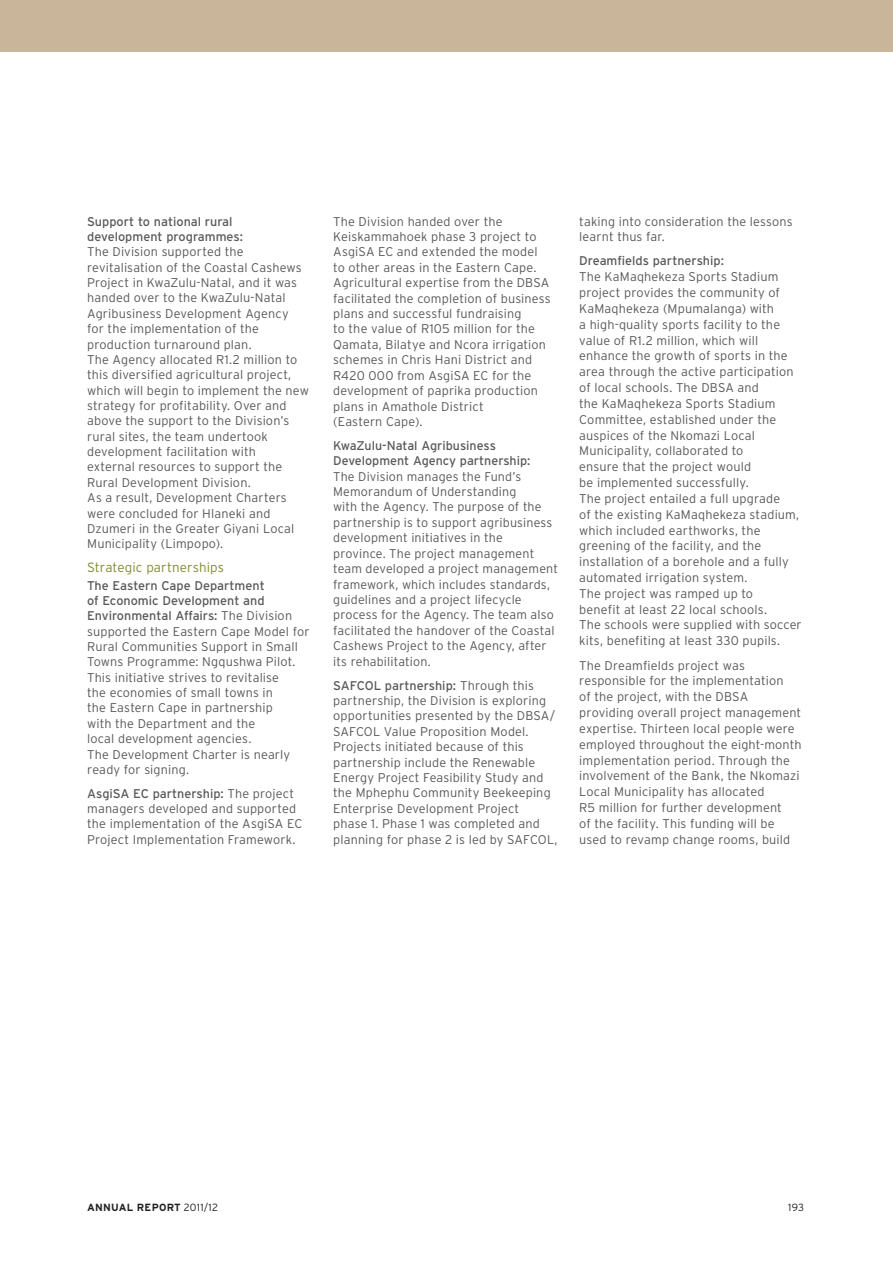
<style>
.page{position:relative;width:893px;height:1263px;background:#fff}
.page>*{position:absolute;margin:0;border:0;box-sizing:border-box;transform-origin:0 0}
.t1{font:300 13.35px "Interstate";letter-spacing:.01em;color:#828934}
.t2{font:300 12.6px/15.5px "Interstate";letter-spacing:.01em;color:#58595b}
.t3{font:12.6px/15.3px "Interstate";color:#58595b}
.t4{font:700 10.35px "Interstate";letter-spacing:.025em;color:#231f20}
.t5{font:300 10.35px "Interstate";color:#231f20}
.s1{font-weight:400}
.s2{font-weight:300}
</style>
<div class="page">
<div style="left:0;top:1px;width:893px;height:51px;background:#c8b59a"></div>
<p class="t3" style="left:87px;top:215px;width:157px">Support to national rural development programmes:</p>
<p class="t2" style="left:87px;top:245px;width:223px">The Division supported the revitalisation of the Coastal Cashews Project in KwaZulu-Natal, and it was handed over to the KwaZulu-Natal Agribusiness Development Agency<br>for the implementation of the production turnaround plan.<br>The Agency allocated R1.2 million to this diversified agricultural project, which will begin to implement the new strategy for profitability. Over and above the support to the Division’s rural sites, the team undertook development facilitation with<br>external resources to support the Rural Development Division.<br>As a result, Development Charters were concluded for Hlaneki and Dzumeri in the Greater Giyani Local Municipality (Limpopo).</p>
<p class="t1" style="left:87px;top:562px;width:138px">Strategic partnerships</p>
<p class="t2" style="left:87px;top:578px;width:224px"><span class="s1">The Eastern Cape Department<br>of Economic Development and<br>Environmental Affairs:</span> The Division supported the Eastern Cape Model for<br>Rural Communities Support in Small<br>Towns Programme: Ngqushwa Pilot.<br>This initiative strives to revitalise<br>the economies of small towns in<br>the Eastern Cape in partnership<br>with the Department and the<br>local development agencies.<br>The Development Charter is nearly ready for signing.</p>
<p class="t2" style="left:87px;top:787px;width:217px"><span class="s1">AsgiSA EC partnership:</span> The project managers developed and supported the implementation of the AsgiSA EC Project Implementation Framework.</p>
<p class="t2" style="left:333px;top:214px;width:219px">The Division handed over the<br>Keiskammahoek phase 3 project to<br>AsgiSA EC and extended the model to other areas in the Eastern Cape.<br>Agricultural expertise from the DBSA facilitated the completion of business plans and successful fundraising<br>to the value of R105 million for the<br>Qamata, Bilatye and Ncora irrigation schemes in Chris Hani District and<br>R420 000 from AsgiSA EC for the development of paprika production plans in Amathole District<br>(Eastern Cape).</p>
<p class="t3" style="left:333px;top:439px;width:199px">KwaZulu-Natal Agribusiness<br>Development Agency partnership:</p>
<p class="t2" style="left:333px;top:469px;width:226px">The Division manages the Fund’s Memorandum of Understanding<br>with the Agency. The purpose of the partnership is to support agribusiness development initiatives in the province. The project management team developed a project management framework, which includes standards, guidelines and a project lifecycle process for the Agency. The team also facilitated the handover of the Coastal Cashews Project to the Agency, after its rehabilitation.</p>
<p class="t2" style="left:333px;top:678px;width:226px"><span class="s1">SAFCOL partnership:</span> Through this partnership, the Division is exploring opportunities presented by the DBSA/ SAFCOL Value Proposition Model.<br>Projects initiated because of this partnership include the Renewable Energy Project Feasibility Study and the Mphephu Community Beekeeping Enterprise Development Project<br>phase 1. Phase 1 was completed and planning for phase 2 is led by SAFCOL,</p>
<p class="t2" style="left:579px;top:214px;width:215px">taking into consideration the lessons learnt thus far.</p>
<p class="t3" style="left:579px;top:255px;width:146px">Dreamfields partnership:</p>
<p class="t2" style="left:579px;top:270px;width:224px;line-height:15.9px">The KaMaqhekeza Sports Stadium project provides the community of KaMaqhekeza (Mpumalanga) with<br>a high-quality sports facility to the value of R1.2 million, which will enhance the growth of sports in the area through the active participation of local schools. The DBSA and<br>the KaMaqhekeza Sports Stadium Committee, established under the auspices of the Nkomazi Local Municipality, collaborated to<br>ensure that the project would<br>be implemented successfully.<br>The project entailed a full upgrade<br>of the existing KaMaqhekeza stadium, which included earthworks, the greening of the facility, and the installation of a borehole and a fully automated irrigation system.<br>The project was ramped up to<br>benefit at least 22 local schools.<br>The schools were supplied with soccer kits, benefiting at least 330 pupils.</p>
<p class="t2" style="left:579px;top:658px;width:224px;line-height:15.9px">The Dreamfields project was responsible for the implementation<br>of the project, with the DBSA providing overall project management expertise. Thirteen local people were employed throughout the eight-month implementation period. Through the involvement of the Bank, the Nkomazi Local Municipality has allocated<br>R5 million for further development<br>of the facility. This funding will be used to revamp change rooms, build</p>
<p class="t4" style="left:87px;top:1203px;width:132px">ANNUAL REPORT <span class="s2">2011/12</span></p>
<p class="t5" style="left:788px;top:1203px;width:17px">193</p>
</div>
